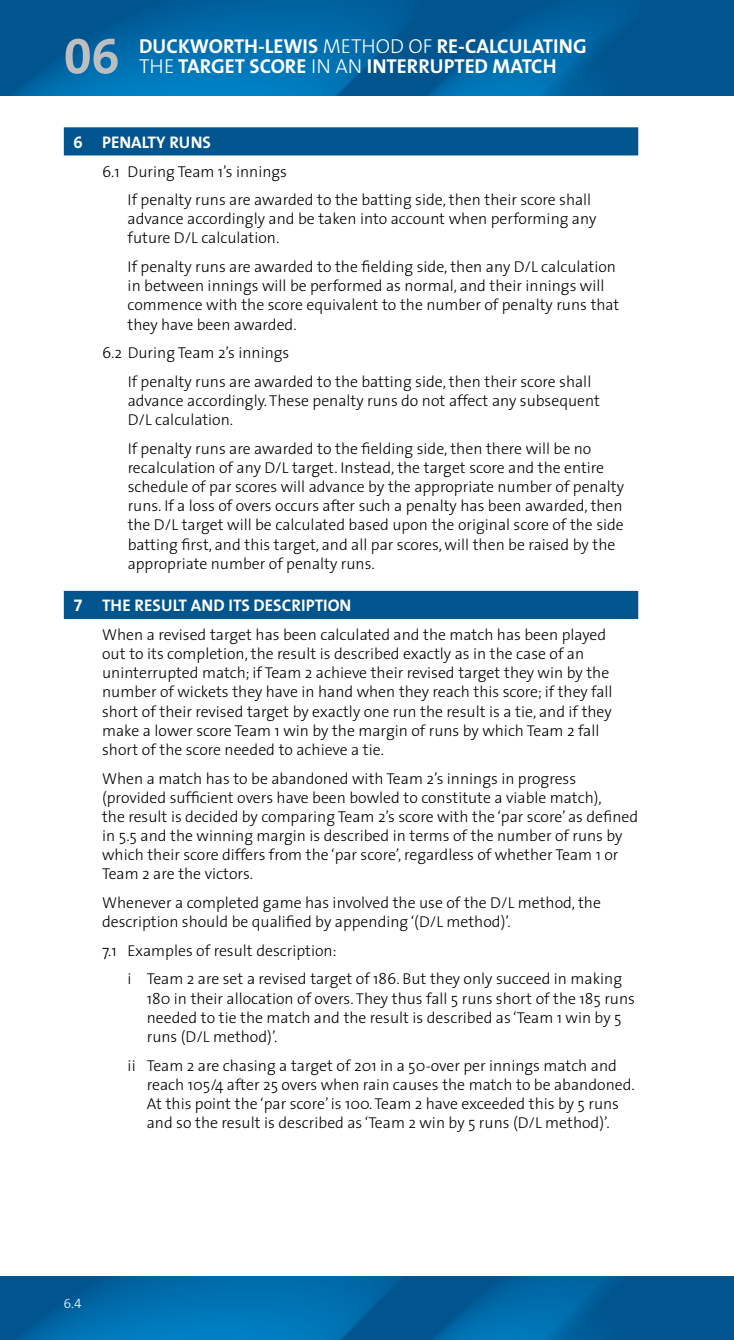
<style>
.page{position:relative;width:734px;height:1340px;background:#fff}
.page>*{position:absolute;margin:0;border:0;box-sizing:border-box;transform-origin:0 0}
.t1{font:50.62px "The Sans Bold Expert";color:#bcbec0}
.t2{font:700 20.25px/20.2px "The Sans";color:#fff}
.t3{font:700 16.88px "The Sans";color:#fff}
.t4{font:300 15.75px/19.1px "The Sans";color:#000}
.t5{font:13.5px "The Sans Light Expert";color:#fff}
.s1{font-weight:300}
.s2{font-family:"The Sans Bold Expert";font-weight:400}
</style>
<div class="page">
<img style="left:0;top:1276px;width:733px;height:63px">
<img style="left:0;top:0;width:733px;height:96px">
<div style="left:64px;top:127px;width:574px;height:28px;background:#00558f"></div>
<div style="left:64px;top:591px;width:574px;height:28px;background:#00558f"></div>
<h1 class="t1" style="left:64px;top:14px;width:57px">06</h1>
<p class="t2" style="left:139px;top:36px;width:449px;text-indent:39px">KWORTH-LEWIS <span class="s1">METHOD OF</span> RE-CALCU LATING<br><span class="s1">THE</span> TARGET SCORE <span class="s1">IN AN</span> INTERRU</p>
<p class="t2" style="left:139px;top:36px;width:14px">DUC</p>
<p class="t2" style="left:444px;top:56px;width:114px">PTED MATC H</p>
<p class="t3" style="left:73px;top:128px;width:134px"><span class="s2">6</span> PENALTY RUNS</p>
<p class="t4" style="left:128px;top:156px;width:465px;line-height:28.8px;text-indent:-26px">6.1 During Team 1’s innings<br>If penalty runs are awarded to the batting side, then their score shall</p>
<p class="t4" style="left:128px;top:209px;width:470px">advance accordingly and be taken into account when performing any future D/L calculation.</p>
<p class="t4" style="left:128px;top:257px;width:493px">If penalty runs are awarded to the fielding side, then any D/L calculation in between innings will be performed as normal, and their innings will commence with the score equivalent to the number of penalty runs that they have been awarded.</p>
<p class="t4" style="left:128px;top:338px;width:465px;line-height:28.8px;text-indent:-26px">6.2 During Team 2’s innings<br>If penalty runs are awarded to the batting side, then their score shall</p>
<p class="t4" style="left:128px;top:391px;width:473px">advance accordingly. These penalty runs do not affect any subsequent<br>D/L calculation.</p>
<p class="t4" style="left:128px;top:438px;width:498px">If penalty runs are awarded to the fielding side, then there will be no recalculation of any D/L target. Instead, the target score and the entire schedule of par scores will advance by the appropriate number of penalty runs. If a loss of overs occurs after such a penalty has been awarded, then the D/L target will be calculated based upon the original score of the side batting first, and this target, and all par scores, will then be raised by the appropriate number of penalty runs.</p>
<p class="t3" style="left:73px;top:591px;width:38px"><span class="s2">7</span> THERES</p>
<p class="t3" style="left:161px;top:591px;width:90px">ULT AND ITSDES</p>
<p class="t3" style="left:281px;top:591px;width:71px">CRIPTION</p>
<p class="t4" style="left:102px;top:624px;width:512px">When a revised target has been calculated and the match has been played out to its completion, the result is described exactly as in the case of an uninterrupted match; if Team 2 achieve their revised target they win by the number of wickets they have in hand when they reach this score; if they fall short of their revised target by exactly one run the result is a tie, and if they make a lower score Team 1 win by the margin of runs by which Team 2 fall short of the score needed to achieve a tie.</p>
<p class="t4" style="left:102px;top:768px;width:537px">When a match has to be abandoned with Team 2’s innings in progress (provided sufficient overs have been bowled to constitute a viable match),<br>the result is decided by comparing Team 2’s score with the ‘par score’ as defined in 5.5 and the winning margin is described in terms of the number of runs by which their score differs from the ‘par score’, regardless of whether Team 1 or Team 2 are the victors.</p>
<p class="t4" style="left:102px;top:892px;width:500px">Whenever a completed game has involved the use of the D/L method, the description should be qualified by appending ‘(D/L method)’.</p>
<p class="t4" style="left:128px;top:935px;width:496px;line-height:28.8px;text-indent:-26px">7.1 Examples of result description:<br>i Team 2 are set a revised target of 186. But they only succeed in making</p>
<p class="t4" style="left:147px;top:988px;width:489px">180 in their allocation of overs. They thus fall 5 runs short of the 185 runs needed to tie the match and the result is described as ‘Team 1 win by 5 runs (D/L method)’.</p>
<p class="t4" style="left:147px;top:1055px;width:489px;text-indent:-19px">ii Team 2 are chasing a target of 201 in a 50-over per innings match and reach 105/4 after 25 overs when rain causes the match to be abandoned.<br>At this point the ‘par score’ is 100. Team 2 have exceeded this by 5 runs and so the result is described as ‘Team 2 win by 5 runs (D/L method)’.</p>
<p class="t5" style="left:64px;top:1291px;width:19px">6.4</p>
</div>
